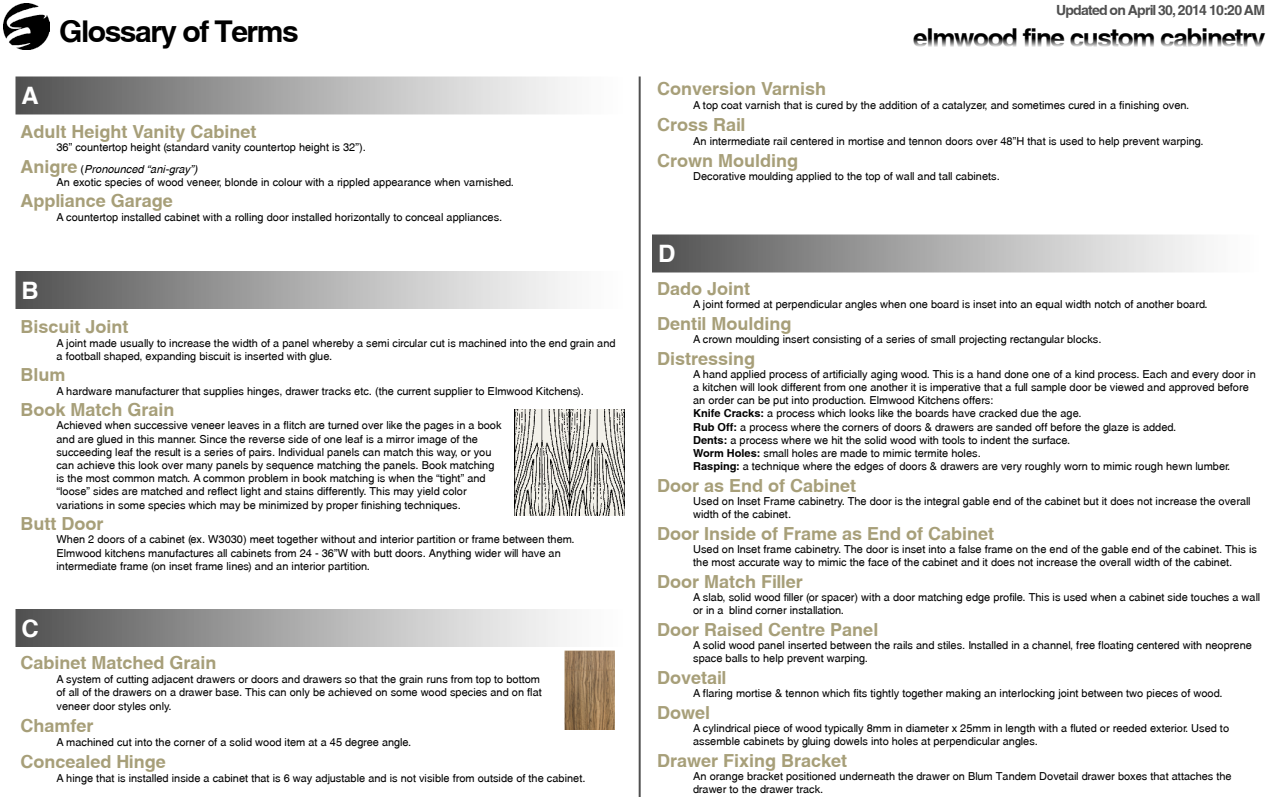
<style>
.page{position:relative;width:1280px;height:800px;background:#fff}
.page>*{position:absolute;margin:0;border:0;box-sizing:border-box;transform-origin:0 0}
.t1{font:700 30px "Swansea";letter-spacing:-.05em;color:#000}
.t2{font:700 26px "Swansea";letter-spacing:-.05em;color:#000}
.t3{font:700 24px "Swansea";color:#fff}
.t4{font:700 18px "Swansea";color:#a79f79}
.t5{font:700 14px "Swansea";letter-spacing:-.05em;color:#505050}
.t6{font:11px/13.2px "Swansea";color:#000}
.s1{font-weight:700;font-size:18px;color:#a79f79}
.s2{font-style:italic}
.s3{font-weight:700}
</style>
<div class="page">
<img style="left:3px;top:3px;width:47px;height:47px">
<hr style="left:639px;top:76px;width:2px;height:721px;background:#505050">
<img style="left:515px;top:409px;width:109px;height:107px">
<img style="left:564px;top:650px;width:51px;height:80px">
<div style="left:16px;top:272px;width:613px;height:36px;background:linear-gradient(to right,#565656,#fff)"></div>
<div style="left:16px;top:271px;width:614px;height:38px;border:1px solid #505050"></div>
<div style="left:16px;top:77px;width:613px;height:37px;background:linear-gradient(to right,#565656,#fff)"></div>
<div style="left:16px;top:76px;width:614px;height:38px;border:1px solid #505050"></div>
<div style="left:16px;top:610px;width:613px;height:36px;background:linear-gradient(to right,#565656,#fff)"></div>
<div style="left:16px;top:609px;width:614px;height:38px;border:1px solid #505050"></div>
<div style="left:652px;top:235px;width:614px;height:37px;background:linear-gradient(to right,#565656,#fff)"></div>
<div style="left:652px;top:234px;width:614px;height:38px;border:1px solid #505050"></div>
<p class="t5" style="left:1056px;top:2px;width:211px">Updated on April 30, 2014 10:20 AM</p>
<h1 class="t1" style="left:59px;top:13px;width:241px">Glossary of Terms</h1>
<h2 class="t2" style="left:913px;top:22px;width:354px">elmwood fine custom cabinetry</h2>
<h3 class="t4" style="left:657px;top:77px;width:171px">Conversion Varnish</h3>
<p class="t6" style="left:693px;top:99px;width:497px">A top coat varnish that is cured by the addition of a catalyzer, and sometimes cured in a finishing oven.</p>
<h3 class="t4" style="left:657px;top:113px;width:90px">Cross Rail</h3>
<p class="t6" style="left:693px;top:135px;width:512px">An intermediate rail centered in mortise and tennon doors over 48”H that is used to help prevent warping.</p>
<h3 class="t4" style="left:657px;top:149px;width:142px">Crown Moulding</h3>
<p class="t6" style="left:693px;top:169px;width:308px">Decorative moulding applied to the top of wall and tall cabinets.</p>
<h3 class="t3" style="left:22px;top:81px;width:19px">A</h3>
<h3 class="t4" style="left:20px;top:121px;width:237px">Adult Height Vanity Cabinet</h3>
<p class="t6" style="left:20px;top:136px;width:347px;line-height:21.6px;text-indent:36px">36” countertop height (standard vanity countertop height is 32”).<br><span class="s1">Anigre</span> (<span class="s2">Pronounced “ani-gray”)</span></p>
<p class="t6" style="left:57px;top:175px;width:459px">An exotic species of wood veneer, blonde in colour with a rippled appearance when varnished.</p>
<h3 class="t4" style="left:20px;top:190px;width:154px">Appliance Garage</h3>
<p class="t6" style="left:57px;top:210px;width:447px">A countertop installed cabinet with a rolling door installed horizontally to conceal appliances.</p>
<h3 class="t3" style="left:22px;top:276px;width:19px">B</h3>
<h3 class="t4" style="left:20px;top:316px;width:109px">Biscuit Joint</h3>
<p class="t6" style="left:57px;top:336px;width:561px">A joint made usually to increase the width of a panel whereby a semi circular cut is machined into the end grain and a football shaped, expanding biscuit is inserted with glue.</p>
<h3 class="t4" style="left:20px;top:364px;width:46px">Blum</h3>
<p class="t6" style="left:57px;top:384px;width:529px">A hardware manufacturer that supplies hinges, drawer tracks etc. (the current supplier to Elmwood Kitchens).</p>
<h3 class="t4" style="left:20px;top:399px;width:156px">Book Match Grain</h3>
<p class="t6" style="left:56px;top:419px;width:447px">Achieved when successive veneer leaves in a flitch are turned over like the pages in a book and are glued in this manner. Since the reverse side of one leaf is a mirror image of the succeeding leaf the result is a series of pairs. Individual panels can match this way, or you can achieve this look over many panels by sequence matching the panels. Book matching is the most common match. A common problem in book matching is when the “tight” and “loose” sides are matched and reflect light and stains differently. This may yield color variations in some species which may be minimized by proper finishing techniques.</p>
<h3 class="t4" style="left:20px;top:513px;width:84px">Butt Door</h3>
<p class="t6" style="left:57px;top:533px;width:520px">When 2 doors of a cabinet (ex. W3030) meet together without and interior partition or frame between them.<br>Elmwood kitchens manufactures all cabinets from 24 - 36”W with butt doors. Anything wider will have an intermediate frame (on inset frame lines) and an interior partition.</p>
<h3 class="t3" style="left:22px;top:614px;width:19px">C</h3>
<h3 class="t4" style="left:20px;top:652px;width:198px">Cabinet Matched Grain</h3>
<p class="t6" style="left:57px;top:672px;width:487px">A system of cutting adjacent drawers or doors and drawers so that the grain runs from top to bottom of all of the drawers on a drawer base. This can only be achieved on some wood species and on flat</p>
<p class="t6" style="left:57px;top:700px;width:116px">veneer door styles only.</p>
<h3 class="t4" style="left:20px;top:715px;width:75px">Chamfer</h3>
<p class="t6" style="left:57px;top:736px;width:356px">A machined cut into the corner of a solid wood item at a 45 degree angle.</p>
<h3 class="t4" style="left:20px;top:751px;width:147px">Concealed Hinge</h3>
<p class="t6" style="left:57px;top:772px;width:530px">A hinge that is installed inside a cabinet that is 6 way adjustable and is not visible from outside of the cabinet.</p>
<h3 class="t3" style="left:658px;top:239px;width:19px">D</h3>
<h3 class="t4" style="left:657px;top:278px;width:95px">Dado Joint</h3>
<p class="t6" style="left:693px;top:298px;width:516px">A joint formed at perpendicular angles when one board is inset into an equal width notch of another board.</p>
<h3 class="t4" style="left:657px;top:313px;width:136px">Dentil Moulding</h3>
<p class="t6" style="left:693px;top:333px;width:410px">A crown moulding insert consisting of a series of small projecting rectangular blocks.</p>
<h3 class="t4" style="left:657px;top:347px;width:100px">Distressing</h3>
<p class="t6" style="left:693px;top:367px;width:564px">A hand applied process of artificially aging wood. This is a hand done one of a kind process. Each and every door in a kitchen will look different from one another it is imperative that a full sample door be viewed and approved before an order can be put into production. Elmwood Kitchens offers:<br><span class="s3">Knife Cracks:</span> a process which looks like the boards have cracked due the age.<br><span class="s3">Rub Off:</span> a process where the corners of doors &amp; drawers are sanded off before the glaze is added.<br><span class="s3">Dents:</span> a process where we hit the solid wood with tools to indent the surface.<br><span class="s3">Worm Holes:</span> small holes are made to mimic termite holes.<br><span class="s3">Rasping:</span> a technique where the edges of doors &amp; drawers are very roughly worn to mimic rough hewn lumber.</p>
<h3 class="t4" style="left:657px;top:475px;width:201px">Door as End of Cabinet</h3>
<p class="t6" style="left:693px;top:495px;width:559px">Used on Inset Frame cabinetry. The door is the integral gable end of the cabinet but it does not increase the overall width of the cabinet.</p>
<h3 class="t4" style="left:657px;top:523px;width:339px">Door Inside of Frame as End of Cabinet</h3>
<p class="t6" style="left:693px;top:543px;width:565px">Used on Inset frame cabinetry. The door is inset into a false frame on the end of the gable end of the cabinet. This is the most accurate way to mimic the face of the cabinet and it does not increase the overall width of the cabinet.</p>
<h3 class="t4" style="left:657px;top:571px;width:147px">Door Match Filler</h3>
<p class="t6" style="left:693px;top:591px;width:569px">A slab, solid wood filler (or spacer) with a door matching edge profile. This is used when a cabinet side touches a wall or in a blind corner installation.</p>
<h3 class="t4" style="left:657px;top:619px;width:223px">Door Raised Centre Panel</h3>
<p class="t6" style="left:693px;top:639px;width:560px">A solid wood panel inserted between the rails and stiles. Installed in a channel, free floating centered with neoprene space balls to help prevent warping.</p>
<h3 class="t4" style="left:657px;top:667px;width:71px">Dovetail</h3>
<p class="t6" style="left:693px;top:687px;width:531px">A flaring mortise &amp; tennon which fits tightly together making an interlocking joint between two pieces of wood.</p>
<h3 class="t4" style="left:657px;top:701px;width:55px">Dowel</h3>
<p class="t6" style="left:693px;top:721px;width:537px">A cylindrical piece of wood typically 8mm in diameter x 25mm in length with a fluted or reeded exterior. Used to assemble cabinets by gluing dowels into holes at perpendicular angles.</p>
<h3 class="t4" style="left:657px;top:749px;width:192px">Drawer Fixing Bracket</h3>
<p class="t6" style="left:693px;top:769px;width:540px">An orange bracket positioned underneath the drawer on Blum Tandem Dovetail drawer boxes that attaches the drawer to the drawer track.</p>
</div>
